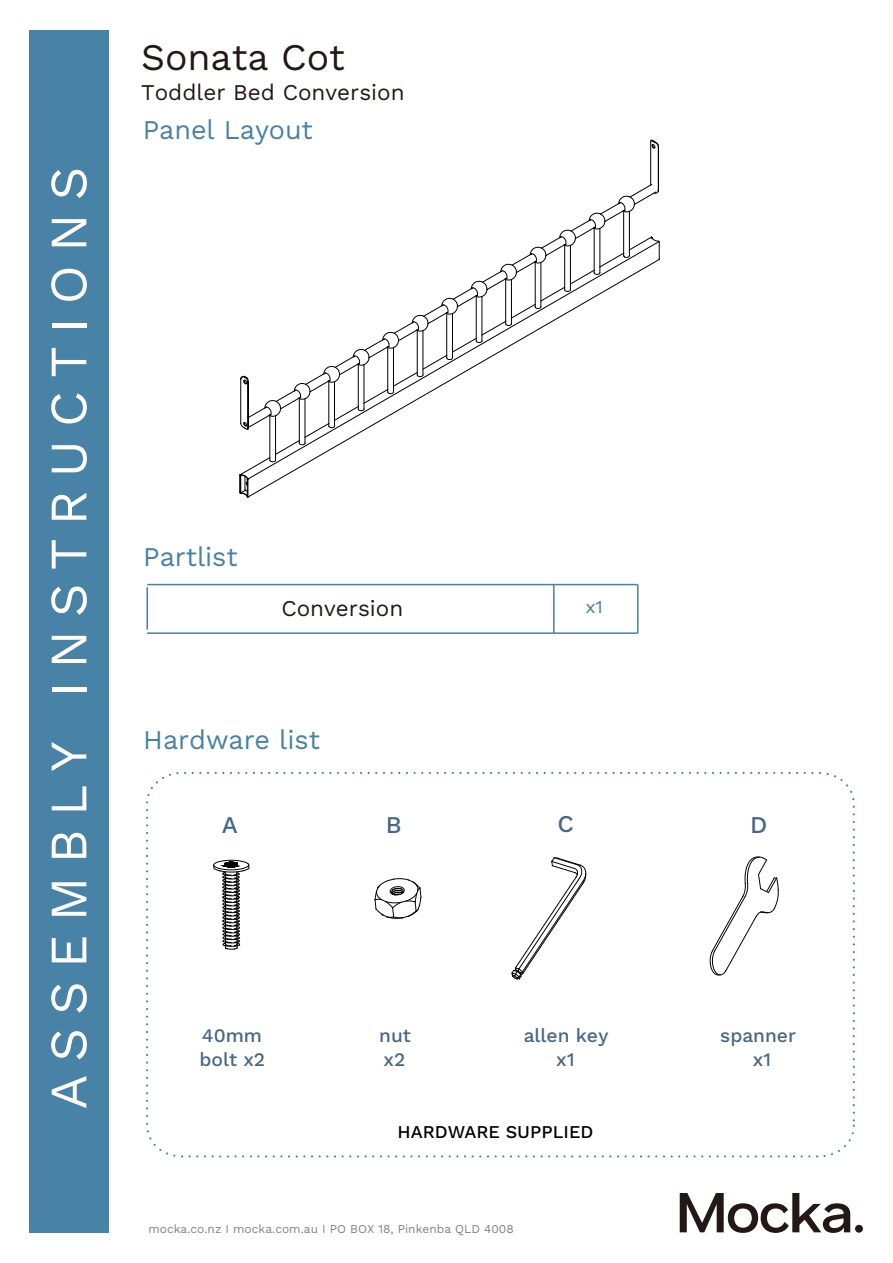
<style>
.page{position:relative;width:893px;height:1263px;background:#fff}
.page>*{position:absolute;margin:0;border:0;box-sizing:border-box;transform-origin:0 0}
.t1{font:52.5px "Work Sans";letter-spacing:.25em;color:#fff}
.t2{font:37.5px "Work Sans";letter-spacing:-.005em;color:#231815}
.t3{font:27px "Work Sans";letter-spacing:-.005em;color:#4682a6}
.t4{font:27px "Work Sans";letter-spacing:-.005em;color:#4982a7}
.t5{font:500 24px "Work Sans";color:#476788}
.t6{font:22.5px "Work Sans";color:#231815}
.t7{font:500 19.05px/24.8px "Work Sans";color:#476788}
.t8{font:500 18px "Work Sans";color:#000}
.t9{font:18px "Work Sans";color:#4682a6;scale:1.07 1}
.t10{font:12px "Work Sans";color:#808285}
</style>
<div class="page">
<div style="left:29px;top:30px;width:80px;height:1203px;background:#4982a7"></div>
<svg style="left:680px;top:1193px;width:170px;height:40px"></svg>
<div style="left:855px;top:1225px;width:8px;height:7px;background:#231815;border-radius:50%"></div>
<hr style="left:147px;top:584px;width:491px;height:1px;background:#4682a6">
<hr style="left:147px;top:632px;width:491px;height:2px;background:#4682a6">
<hr style="left:637px;top:585px;width:2px;height:48px;background:#4682a6">
<hr style="left:553px;top:585px;width:2px;height:48px;background:#4682a6">
<hr style="left:146px;top:587px;width:2px;height:43px;background:#4682a6">
<hr style="left:650px;top:142px;width:1px;height:43px;background:#000">
<hr style="left:658px;top:147px;width:1px;height:43px;background:#000">
<svg style="left:650px;top:139px;width:9px;height:10px"></svg>
<svg style="left:239px;top:184px;width:421px;height:314px"></svg>
<svg style="left:146px;top:771px;width:709px;height:387px"></svg>
<svg style="left:213px;top:859px;width:48px;height:91px"></svg>
<svg style="left:511px;top:857px;width:75px;height:123px"></svg>
<svg style="left:374px;top:878px;width:48px;height:41px"></svg>
<svg style="left:709px;top:856px;width:70px;height:120px"></svg>
<h1 class="t1" style="left:29px;top:1109px;width:944px;rotate:-90deg">ASSEMBLY INSTRUCTIONS</h1>
<h2 class="t2" style="left:141px;top:29px;width:205px">Sonata Cot</h2>
<h3 class="t6" style="left:141px;top:75px;width:265px">Toddler Bed Conversion</h3>
<h3 class="t4" style="left:143px;top:109px;width:172px">Panel Layout</h3>
<h3 class="t3" style="left:143px;top:536px;width:96px">Partlist</h3>
<h3 class="t6" style="left:281px;top:591px;width:123px">Conversion</h3>
<h3 class="t9" style="left:585px;top:593px;width:18px">x1</h3>
<h3 class="t3" style="left:143px;top:719px;width:178px">Hardware list</h3>
<h3 class="t5" style="left:222px;top:810px;width:17px">A</h3>
<h3 class="t5" style="left:386px;top:810px;width:17px">B</h3>
<h3 class="t5" style="left:557px;top:810px;width:18px">C</h3>
<h3 class="t5" style="left:750px;top:810px;width:19px">D</h3>
<h3 class="t7" style="left:199px;top:1023px;width:67px">40mm bolt x2</h3>
<h3 class="t7" style="left:379px;top:1024px;width:33px">nut x2</h3>
<h3 class="t7" style="left:524px;top:1024px;width:86px;text-align:center">allen key x1</h3>
<h3 class="t7" style="left:720px;top:1024px;width:77px;text-align:center">spanner x1</h3>
<h3 class="t8" style="left:398px;top:1121px;width:197px">HARDWARE SUPPLIED</h3>
<p class="t10" style="left:148px;top:1220px;width:367px">mocka.co.nz I mocka.com.au I PO BOX 18, Pinkenba QLD 4008</p>
</div>
